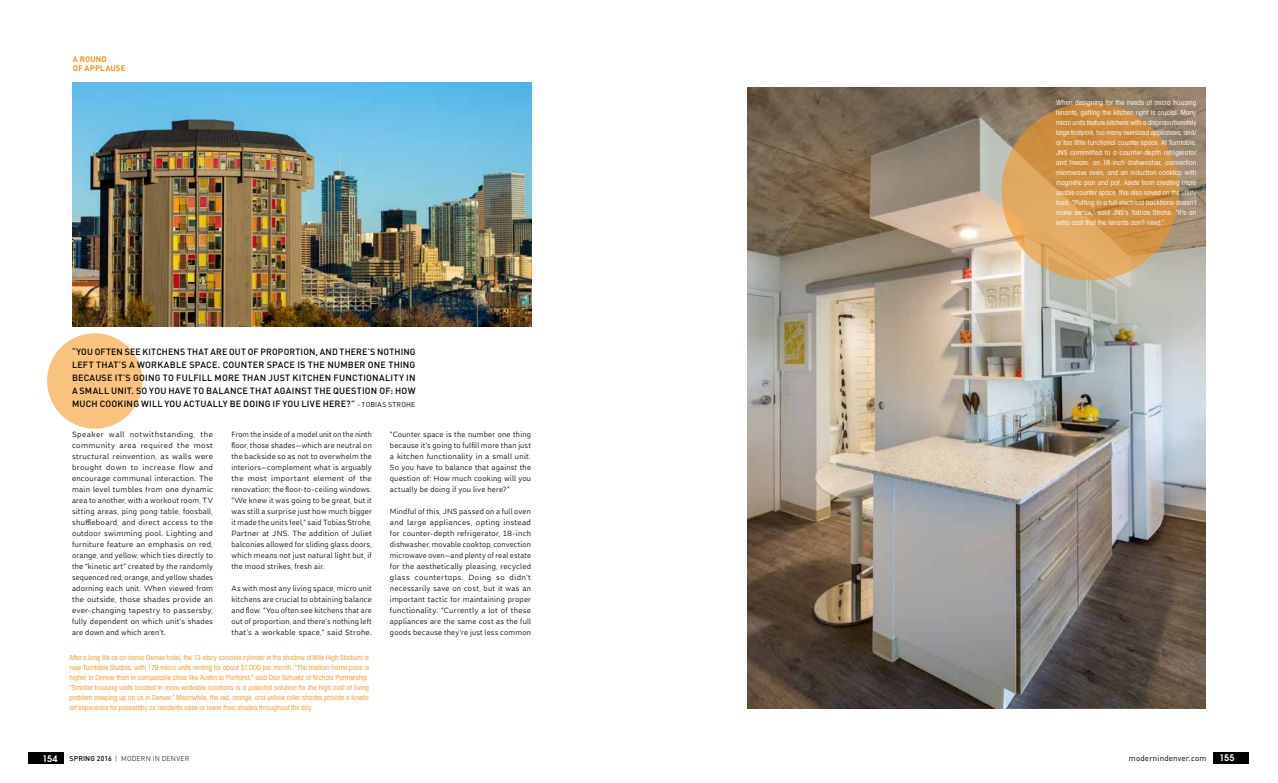
<style>
.page{position:relative;width:1278px;height:783px;background:#fff}
.page>*{position:absolute;margin:0;border:0;box-sizing:border-box;transform-origin:0 0}
.t1{font:500 9px/13px "DIN";letter-spacing:.02em;color:#000;text-align:justify}
.t2{font:600 9px "Avant Garde";letter-spacing:-.015em;color:#fff}
.t3{font:8px/11px "Dupla";letter-spacing:.025em;color:#000;text-align:justify}
.t4{font:8px/11px "Dupla";letter-spacing:.025em;color:#000;text-align:justify;scale:1.05 1}
.t5{font:8px/11px "Dupla";letter-spacing:.025em;color:#000;text-align:justify;scale:.95 1}
.t6{font:8px "DIN";letter-spacing:.015em;color:#000}
.t7{font:700 8px/9px "DIN";letter-spacing:.015em;color:#f7941e}
.t8{font:condensed 7px/10px "Avant Garde";letter-spacing:.02em;color:#fff;text-align:justify}
.t9{font:condensed 7px/10px "Avant Garde";letter-spacing:.005em;color:#f7941e;text-align:justify}
.t10{font:300 7px "DIN";letter-spacing:.025em;color:#000}
.s1{font-weight:400;font-size:7px}
.s2{font-weight:500}
</style>
<div class="page">
<div style="left:28px;top:752px;width:36px;height:12px;background:#000"></div>
<div style="left:1214px;top:752px;width:35px;height:12px;background:#000"></div>
<img style="left:747px;top:87px;width:459px;height:622px">
<img style="left:72px;top:83px;width:459px;height:243px">
<svg style="left:1001px;top:103px;width:178px;height:177px;fill:#d19143"></svg>
<div style="left:47px;top:333px;width:95px;height:96px;background:#fac27f;border-radius:50%"></div>
<p class="t7" style="left:73px;top:54px;width:54px">A ROUND<br>OF APPLAUSE</p>
<p class="t1" style="left:72px;top:345px;width:345px">“YOU OFTEN SEE KITCHENS THAT ARE OUT OF PROPORTION, AND THERE’S NOTHING LEFT THAT’S A WORKABLE SPACE. COUNTER SPACE IS THE NUMBER ONE THING BECAUSE IT’S GOING TO FULFILL MORE THAN JUST KITCHEN FUNCTIONALITY IN A SMALL UNIT. SO YOU HAVE TO BALANCE THAT AGAINST THE QUESTION OF: HOW MUCH COOKING WILL YOU ACTUALLY BE DOING IF YOU LIVE HERE?” <span class="s1">- TOBIAS STROHE</span></p>
<p class="t4" style="left:72px;top:429px;width:136px">Speaker wall notwithstanding, the community area required the most structural reinvention, as walls were brought down to increase flow and encourage communal interaction. The main level tumbles from one dynamic area to another, with a workout room, TV sitting areas, ping pong table, foosball, shuffleboard, and direct access to the outdoor swimming pool. Lighting and furniture feature an emphasis on red, orange, and yellow, which ties directly to the “kinetic art” created by the randomly sequenced red, orange, and yellow shades adorning each unit. When viewed from the outside, those shades provide an ever-changing tapestry to passersby, fully dependent on which unit’s shades are down and which aren’t.</p>
<p class="t5" style="left:231px;top:429px;width:149px">From the inside of a model unit on the ninth floor, those shades—which are neutral on the backside so as not to overwhelm the interiors—complement what is arguably the most important element of the renovation: the floor-to-ceiling windows. “We knew it was going to be great, but it was still a surprise just how much bigger it made the units feel,” said Tobias Strohe, Partner at JNS. The addition of Juliet balconies allowed for sliding glass doors, which means not just natural light but, if the mood strikes, fresh air.</p>
<p class="t3" style="left:231px;top:583px;width:142px">As with most any living space, micro unit kitchens are crucial to obtaining balance and flow. “You often see kitchens that are out of proportion, and there’s nothing left that’s a workable space,” said Strohe.</p>
<p class="t9" style="left:70px;top:653px;width:301px">After a long life as an iconic Denver hotel, the 13-story concrete cylinder in the shadow of Mile High Stadium is now Turntable Studios, with 179 micro units renting for about $1,000 per month. “The median home price is higher in Denver than in comparable cities like Austin or Portland,” said Dan Schuetz of Nichols Partnership. “Smaller housing units located in more walkable locations is a potential solution for the high cost of living problem creeping up on us in Denver.” Meanwhile, the red, orange, and yellow roller shades provide a kinetic art experience for passersby as residents raise or lower their shades throughout the day.</p>
<p class="t3" style="left:390px;top:429px;width:143px">“Counter space is the number one thing because it’s going to fulfill more than just a kitchen functionality in a small unit.<br>So you have to balance that against the question of: How much cooking will you actually be doing if you live here?”</p>
<p class="t3" style="left:390px;top:506px;width:143px">Mindful of this, JNS passed on a full oven and large appliances, opting instead for counter-depth refrigerator, 18-inch dishwasher, movable cooktop, convection microwave oven—and plenty of real estate for the aesthetically pleasing, recycled glass countertops. Doing so didn’t necessarily save on cost, but it was an important tactic for maintaining proper functionality. “Currently a lot of these appliances are the same cost as the full goods because they’re just less common</p>
<p class="t8" style="left:1056px;top:97px;width:142px">When designing for the needs of micro housing tenants, getting the kitchen right is crucial. Many micro units feature kitchens with a disproportionately large footprint, too many oversized appliances, and/ or too little functional counter space. At Turntable, JNS committed to a counter-depth refrigerator and freezer, an 18-inch dishwasher, convection microwave oven, and an induction cooktop with magnetic pan and pot. Aside from creating more usable counter space, this also saved on the utility load. “Putting in a full electrical backbone doesn’t make sense,” said JNS’s Tobias Strohe. “It’s an extra cost that the tenants don’t need.”</p>
<p class="t2" style="left:43px;top:752px;width:16px">154</p>
<p class="t10" style="left:70px;top:754px;width:121px"><span class="s2">SPRING 2016</span> | MODERN IN DENVER</p>
<p class="t6" style="left:1129px;top:753px;width:79px">modernindenver.com</p>
<p class="t2" style="left:1219px;top:752px;width:16px">155</p>
</div>
